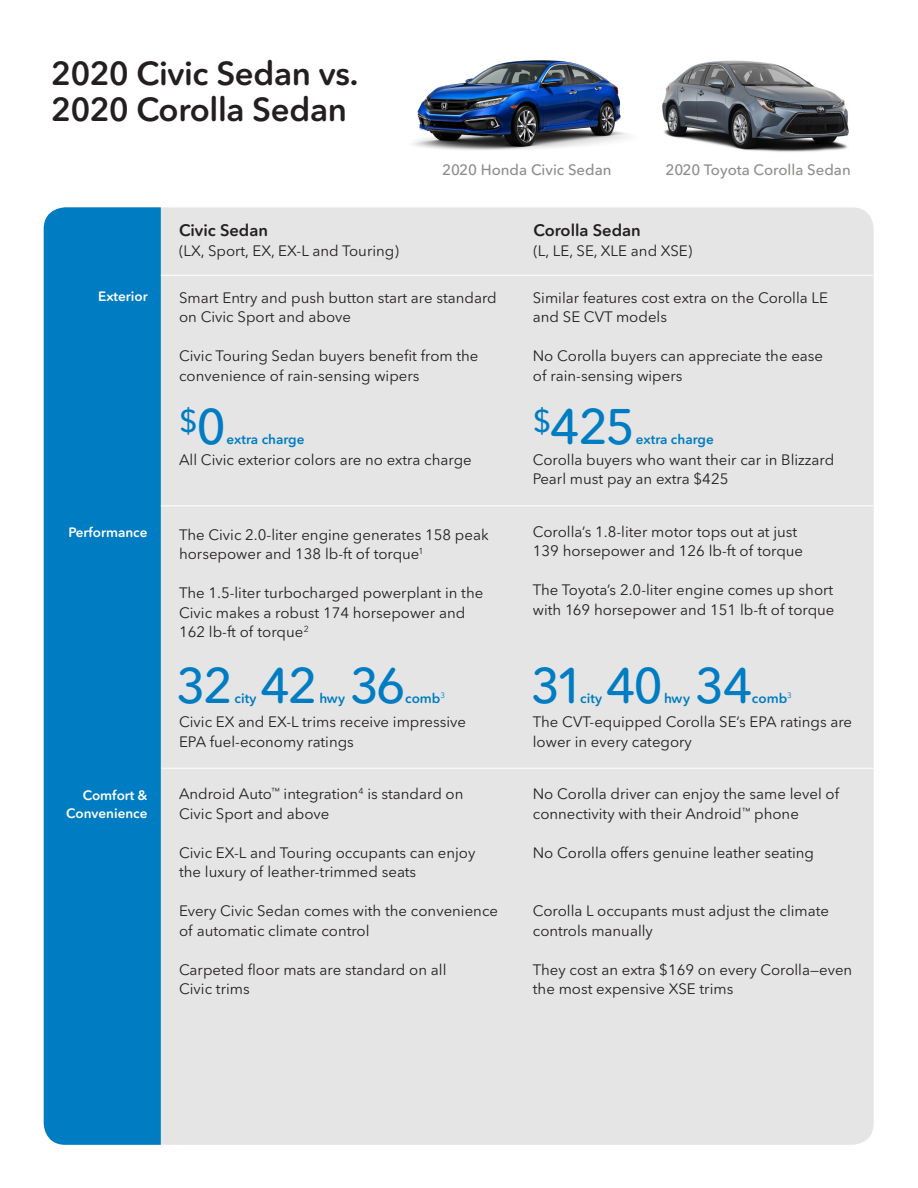
<style>
.page{position:relative;width:918px;height:1188px;background:#fff}
.page>*{position:absolute;margin:0;border:0;box-sizing:border-box;transform-origin:0 0}
.t1{font:500 49.5px "Avenir Next Rounded Std";letter-spacing:-.045em;color:#007cc2}
.t2{font:600 33px/36px "Avenir Next Rounded Std";letter-spacing:-.01em;color:#231f20}
.t3{font:500 31.5px "Avenir Next Rounded Std";color:#007cc2}
.t4{font:600 16.5px "Avenir Next Rounded Std";color:#231f20}
.t5{font:15px/19.5px "Avenir Next Rounded Std";color:#231f20}
.t6{font:500 15px "Avenir Next Rounded Std";color:#8e8e8d}
.t7{font:500 15px "Avenir Next Rounded Std";color:#8c8c8c}
.t8{font:600 13.5px "Avenir Next Rounded Std";color:#007cc2}
.t9{font:600 13.5px/18px "Avenir Next Rounded Std";color:#fff;text-align:right}
.s1{color:#8c8c8c}
.s2{font-size:49.5px}
</style>
<div class="page">
<div style="left:44px;top:207px;width:830px;height:938px;background:#e5e5e5;border-radius:22px"></div>
<div style="left:44px;top:207px;width:117px;height:938px;background:#007cc2"></div>
<img style="left:662px;top:60px;width:187px;height:92px">
<img style="left:413px;top:60px;width:215px;height:90px">
<hr style="left:161px;top:275px;width:712px;height:1px;background:#fff">
<hr style="left:161px;top:768px;width:713px;height:1px;background:#fff">
<hr style="left:161px;top:506px;width:712px;height:1px;background:#fff">
<h2 class="t2" style="left:51px;top:55px;width:309px">2020 Civic Sedan vs.<br>2020 Corolla Sedan</h2>
<p class="t4" style="left:179px;top:221px;width:91px">Civic Sedan</p>
<p class="t5" style="left:179px;top:241px;width:221px">(LX, Sport, EX, EX-L and Touring)</p>
<p class="t7" style="left:442px;top:160px;width:171px">2020 Honda Civic Sedan</p>
<p class="t6" style="left:666px;top:160px;width:187px"><span class="s1">2020</span> Toyota Corolla Sedan</p>
<p class="t4" style="left:533px;top:221px;width:109px">Corolla Sedan</p>
<p class="t5" style="left:533px;top:241px;width:160px">(L, LE, SE, XLE and XSE)</p>
<p class="t9" style="left:98px;top:287px;width:51px">Exterior</p>
<p class="t9" style="left:69px;top:523px;width:81px">Performance</p>
<p class="t9" style="left:66px;top:786px;width:83px">Comfort &amp;<br>Convenience</p>
<p class="t5" style="left:179px;top:288px;width:319px">Smart Entry and push button start are standard on Civic Sport and above</p>
<p class="t5" style="left:179px;top:346px;width:301px">Civic Touring Sedan buyers benefit from the convenience of rain-sensing wipers</p>
<h3 class="t3" style="left:179px;top:402px;width:48px">$<span class="s2">0</span></h3>
<p class="t8" style="left:227px;top:431px;width:79px">extra charge</p>
<p class="t5" style="left:179px;top:450px;width:294px">All Civic exterior colors are no extra charge</p>
<p class="t5" style="left:179px;top:525px;width:311px">The Civic 2.0-liter engine generates 158 peak horsepower and 138 lb-ft of torque<sup>1</sup></p>
<p class="t5" style="left:179px;top:583px;width:306px">The 1.5-liter turbocharged powerplant in the<br>Civic makes a robust 174 horsepower and<br>162 lb-ft of torque<sup>2</sup></p>
<h1 class="t1" style="left:176px;top:656px;width:58px">32</h1>
<h1 class="t1" style="left:261px;top:656px;width:58px">42</h1>
<h1 class="t1" style="left:350px;top:656px;width:57px">36</h1>
<p class="t8" style="left:319px;top:690px;width:27px">hwy</p>
<p class="t8" style="left:405px;top:690px;width:41px">comb<sup>3</sup></p>
<p class="t8" style="left:235px;top:690px;width:23px">city</p>
<p class="t5" style="left:179px;top:712px;width:289px">Civic EX and EX-L trims receive impressive<br>EPA fuel-economy ratings</p>
<p class="t5" style="left:179px;top:784px;width:286px">Android Auto<sup>™</sup> integration<sup>4</sup> is standard on<br>Civic Sport and above</p>
<p class="t5" style="left:179px;top:843px;width:298px">Civic EX-L and Touring occupants can enjoy the luxury of leather-trimmed seats</p>
<p class="t5" style="left:179px;top:901px;width:321px">Every Civic Sedan comes with the convenience of automatic climate control</p>
<p class="t5" style="left:179px;top:960px;width:269px">Carpeted floor mats are standard on all<br>Civic trims</p>
<p class="t5" style="left:533px;top:288px;width:297px">Similar features cost extra on the Corolla LE and SE CVT models</p>
<p class="t5" style="left:533px;top:346px;width:292px">No Corolla buyers can appreciate the ease of rain-sensing wipers</p>
<h1 class="t1" style="left:533px;top:397px;width:104px"><sup>$</sup>425</h1>
<p class="t8" style="left:636px;top:431px;width:79px">extra charge</p>
<p class="t5" style="left:533px;top:450px;width:303px">Corolla buyers who want their car in Blizzard<br>Pearl must pay an extra $425</p>
<p class="t5" style="left:533px;top:522px;width:272px">Corolla’s 1.8-liter motor tops out at just<br>139 horsepower and 126 lb-ft of torque</p>
<p class="t5" style="left:533px;top:580px;width:303px">The Toyota’s 2.0-liter engine comes up short with 169 horsepower and 151 lb-ft of torque</p>
<h1 class="t1" style="left:531px;top:656px;width:134px">31 40</h1>
<h1 class="t1" style="left:695px;top:656px;width:59px">34</h1>
<p class="t8" style="left:580px;top:690px;width:23px">city</p>
<p class="t8" style="left:664px;top:690px;width:27px">hwy</p>
<p class="t8" style="left:752px;top:690px;width:41px">comb<sup>3</sup></p>
<p class="t5" style="left:533px;top:712px;width:321px">The CVT-equipped Corolla SE’s EPA ratings are lower in every category</p>
<p class="t5" style="left:533px;top:784px;width:308px">No Corolla driver can enjoy the same level of connectivity with their Android<sup>™</sup> phone</p>
<p class="t5" style="left:533px;top:843px;width:283px">No Corolla offers genuine leather seating</p>
<p class="t5" style="left:533px;top:901px;width:298px">Corolla L occupants must adjust the climate controls manually</p>
<p class="t5" style="left:533px;top:960px;width:321px">They cost an extra $169 on every Corolla—even the most expensive XSE trims</p>
</div>
